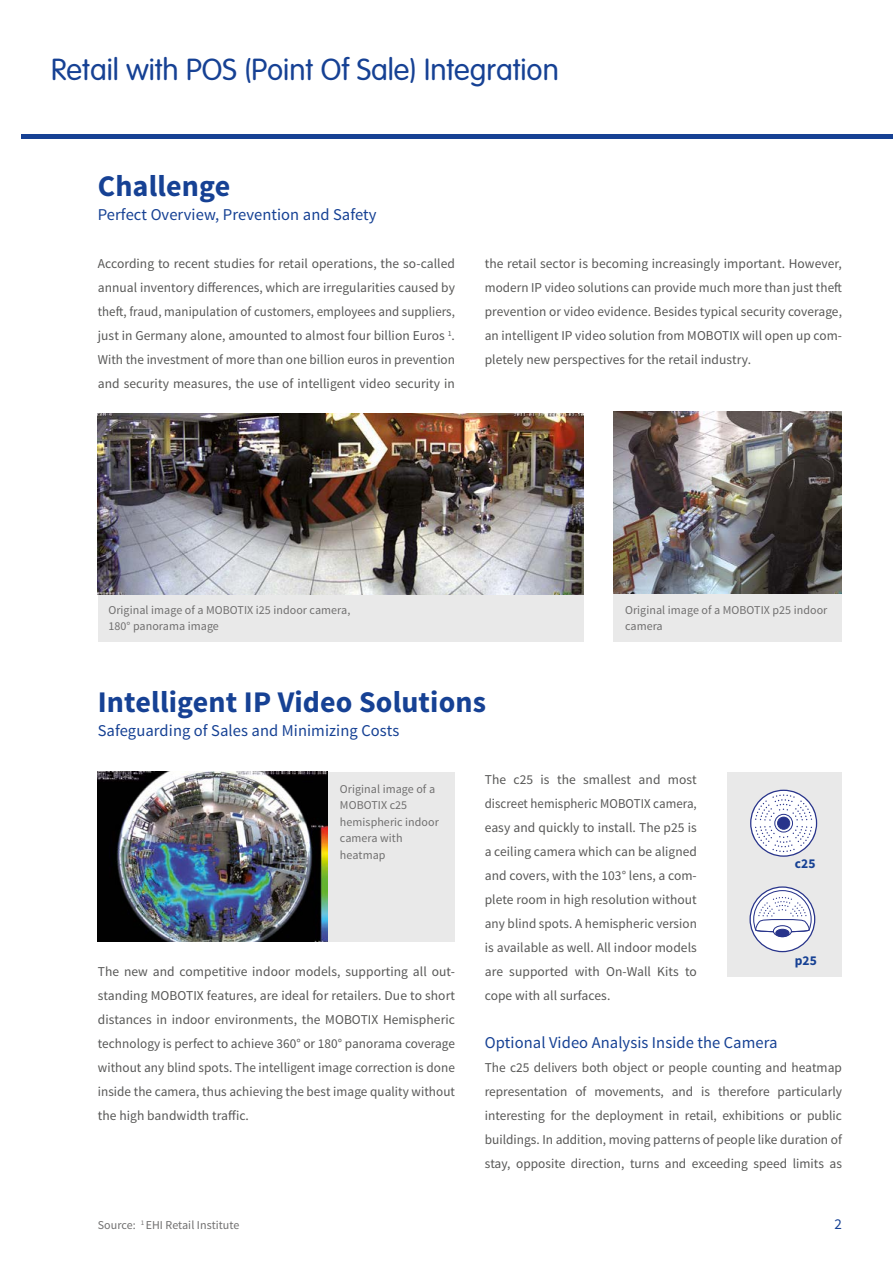
<style>
.page{position:relative;width:893px;height:1263px;background:#fff}
.page>*{position:absolute;margin:0;border:0;box-sizing:border-box;transform-origin:0 0}
.t1{font:300 30px "VAG Rounded LT Pro";color:#164194}
.t2{font:700 30px "Source Sans Pro";letter-spacing:.005em;color:#164194}
.t3{font:16.5px "Source Sans Pro";letter-spacing:.005em;color:#164194}
.t4{font:15px "Source Sans Pro";color:#164194}
.t5{font:13.5px/24px "Source Sans Pro";letter-spacing:.005em;color:#575756;text-align:justify}
.t6{font:700 13.5px "Source Sans Pro";letter-spacing:.005em;color:#164194}
.t7{font:12px/16.5px "Source Sans Pro";letter-spacing:.005em;color:#706f6f}
</style>
<div class="page">
<hr style="left:21px;top:134px;width:872px;height:4px;background:#164194">
<div style="left:727px;top:772px;width:114px;height:204px;background:#e9e9e9"></div>
<svg style="left:750px;top:790px;width:67px;height:67px"></svg>
<svg style="left:750px;top:887px;width:65px;height:64px"></svg>
<div style="left:749px;top:886px;width:66px;height:66px;border:1px solid #28348b;border-radius:50%"></div>
<svg style="left:753px;top:889px;width:59px;height:63px"></svg>
<div style="left:98px;top:772px;width:356px;height:170px;background:#e9e9e9"></div>
<img style="left:98px;top:772px;width:229px;height:170px">
<div style="left:613px;top:412px;width:229px;height:229px;background:#e9e9e9"></div>
<img style="left:613px;top:412px;width:229px;height:181px">
<div style="left:98px;top:413px;width:486px;height:228px;background:#e9e9e9"></div>
<img style="left:98px;top:414px;width:486px;height:180px">
<h1 class="t1" style="left:51px;top:52px;width:509px">Retail with POS (Point Of Sale) Integration</h1>
<h1 class="t2" style="left:98px;top:167px;width:134px">Challenge</h1>
<p class="t3" style="left:98px;top:204px;width:280px">Perfect Overview, Prevention and Safety</p>
<p class="t5" style="left:98px;top:252px;width:359px">According to recent studies for retail operations, the so-called annual inventory differences, which are irregularities caused by theft, fraud, manipulation of customers, employees and suppliers, just in Germany alone, amounted to almost four billion Euros <sup>1</sup>.<br>With the investment of more than one billion euros in prevention and security measures, the use of intelligent video security in</p>
<p class="t5" style="left:485px;top:252px;width:359px">the retail sector is becoming increasingly important. However, modern IP video solutions can provide much more than just theft prevention or video evidence. Besides typical security coverage, an intelligent IP video solution from MOBOTIX will open up com&shy;pletely new perspectives for the retail industry.</p>
<p class="t7" style="left:108px;top:602px;width:243px">Original image of a MOBOTIX i25 indoor camera,<br>180° panorama image</p>
<h1 class="t2" style="left:98px;top:683px;width:390px">Intelligent IP Video Solutions</h1>
<p class="t3" style="left:98px;top:720px;width:303px">Safeguarding of Sales and Minimizing Costs</p>
<p class="t7" style="left:625px;top:601px;width:204px">Original image of a MOBOTIX p25 indoor camera</p>
<p class="t7" style="left:340px;top:781px;width:100px">Original image of a<br>MOBOTIX c25 hemispheric indoor camera with heatmap</p>
<p class="t5" style="left:98px;top:960px;width:359px">The new and competitive indoor models, supporting all out&shy;standing MOBOTIX features, are ideal for retailers. Due to short distances in indoor environments, the MOBOTIX Hemispheric technology is perfect to achieve 360° or 180° panorama coverage without any blind spots. The intelligent image correction is done inside the camera, thus achieving the best image quality without the high bandwidth traffic.</p>
<p class="t7" style="left:98px;top:1217px;width:143px">Source: <sup>1</sup> EHI Retail Institute</p>
<p class="t5" style="left:485px;top:768px;width:214px">The c25 is the smallest and most discreet hemispheric MOBOTIX camera, easy and quickly to install. The p25 is a ceiling camera which can be aligned and covers, with the 103° lens, a com&shy;plete room in high resolution without any blind spots. A hemispheric version is available as well. All indoor models are supported with On-Wall Kits to cope with all surfaces.</p>
<p class="t3" style="left:485px;top:1032px;width:294px">Optional Video Analysis Inside the Camera</p>
<p class="t5" style="left:485px;top:1056px;width:359px">The c25 delivers both object or people counting and heatmap representation of movements, and is therefore particularly interesting for the deployment in retail, exhibitions or public buildings. In addition, moving patterns of people like duration of stay, opposite direction, turns and exceeding speed limits as</p>
<p class="t6" style="left:795px;top:855px;width:22px">c25</p>
<p class="t6" style="left:795px;top:951px;width:24px">p25</p>
<p class="t4" style="left:834px;top:1215px;width:9px">2</p>
</div>
